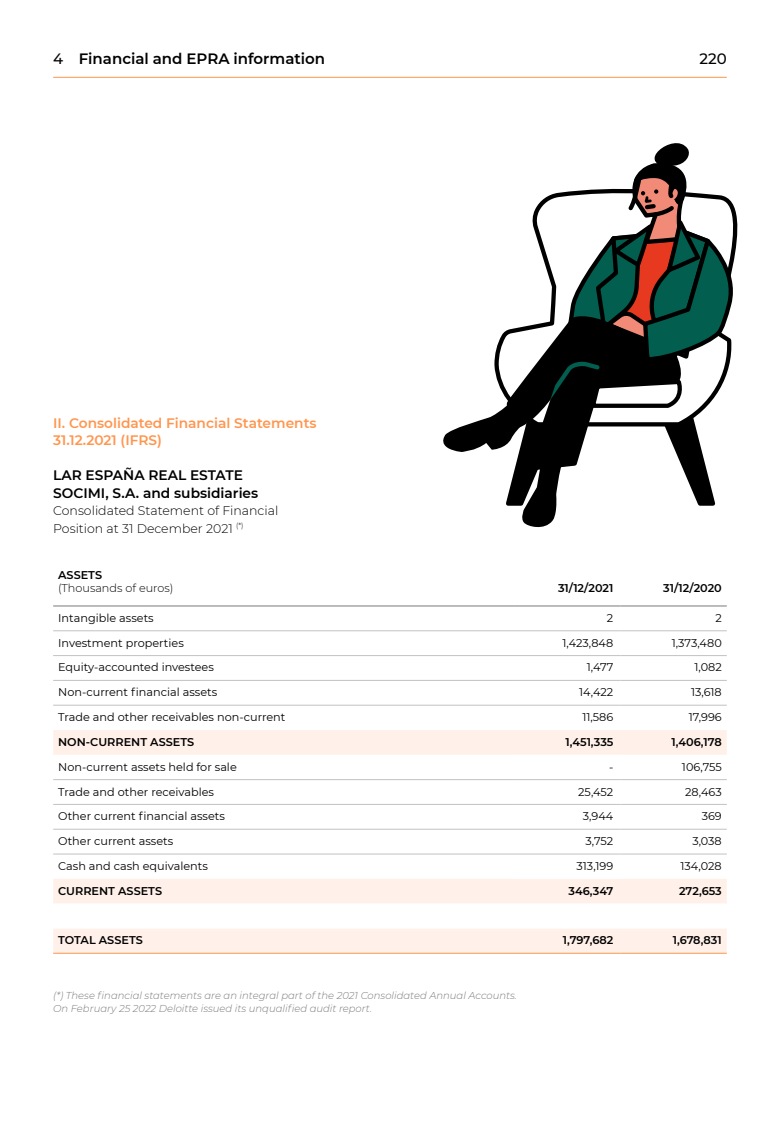
<style>
.page{position:relative;width:780px;height:1134px;background:#fff}
.page>*{position:absolute;margin:0;border:0;box-sizing:border-box;transform-origin:0 0}
.t1{font:600 15px "Montserrat";color:#000}
.t2{font:500 15px "Montserrat";color:#000}
._11_Semibold_C5{font:600 13.75px/17.5px "Montserrat";color:#ff964f}
.t3{font:600 13.75px/17.5px "Montserrat";color:#000}
.t4{font:300 12.5px/17.5px "Montserrat";color:#000}
.tabla_regular_9{font:11.25px "Montserrat";color:#000}
.Tabla_9_semibold{font:600 11.25px "Montserrat";color:#000}
.Tabla_9_semibold-2{font:300 11.25px/12.5px "Montserrat";color:#000}
.legales{font:italic 300 10px/13.8px "Montserrat";color:#7a7a7a}
.s1{font-weight:500}
.s2{font-weight:600}
</style>
<div class="page">
<hr style="left:53px;top:77px;width:673px;height:1px;background:#ff964f">
<svg style="left:443px;top:143px;width:294px;height:385px"></svg>
<div style="left:53px;top:730px;width:673px;height:223px;background:#fff1e9"></div>
<svg style="left:53px;top:755px;width:673px;height:173px"></svg>
<hr style="left:53px;top:606px;width:461px;height:1px;background:#7a7a7a">
<hr style="left:514px;top:606px;width:106px;height:1px;background:#7a7a7a">
<hr style="left:620px;top:606px;width:106px;height:1px;background:#7a7a7a">
<hr style="left:53px;top:953px;width:461px;height:1px;background:#ff964f">
<hr style="left:514px;top:953px;width:106px;height:1px;background:#ff964f">
<hr style="left:620px;top:953px;width:106px;height:1px;background:#ff964f">
<hr style="left:53px;top:630px;width:461px;height:1px;background:#c2c2c2">
<hr style="left:514px;top:630px;width:106px;height:1px;background:#c2c2c2">
<hr style="left:620px;top:630px;width:106px;height:1px;background:#c2c2c2">
<hr style="left:53px;top:655px;width:461px;height:1px;background:#c2c2c2">
<hr style="left:514px;top:655px;width:106px;height:1px;background:#c2c2c2">
<hr style="left:620px;top:655px;width:106px;height:1px;background:#c2c2c2">
<hr style="left:53px;top:680px;width:461px;height:1px;background:#c2c2c2">
<hr style="left:514px;top:680px;width:106px;height:1px;background:#c2c2c2">
<hr style="left:620px;top:680px;width:106px;height:1px;background:#c2c2c2">
<hr style="left:53px;top:705px;width:461px;height:1px;background:#c2c2c2">
<hr style="left:514px;top:705px;width:106px;height:1px;background:#c2c2c2">
<hr style="left:620px;top:705px;width:106px;height:1px;background:#c2c2c2">
<hr style="left:53px;top:779px;width:461px;height:1px;background:#c2c2c2">
<hr style="left:514px;top:779px;width:106px;height:1px;background:#c2c2c2">
<hr style="left:620px;top:779px;width:106px;height:1px;background:#c2c2c2">
<hr style="left:53px;top:804px;width:461px;height:1px;background:#c2c2c2">
<hr style="left:514px;top:804px;width:106px;height:1px;background:#c2c2c2">
<hr style="left:620px;top:804px;width:106px;height:1px;background:#c2c2c2">
<hr style="left:53px;top:829px;width:461px;height:1px;background:#c2c2c2">
<hr style="left:514px;top:829px;width:106px;height:1px;background:#c2c2c2">
<hr style="left:620px;top:829px;width:106px;height:1px;background:#c2c2c2">
<hr style="left:53px;top:854px;width:461px;height:1px;background:#c2c2c2">
<hr style="left:514px;top:854px;width:106px;height:1px;background:#c2c2c2">
<hr style="left:620px;top:854px;width:106px;height:1px;background:#c2c2c2">
<h1 class="t1" style="left:53px;top:48px;width:273px"><span class="s1">4</span> Financial and EPRA information</h1>
<h1 class="t2" style="left:699px;top:48px;width:29px">220</h1>
<p class="_11_Semibold_C5" style="left:53px;top:413px;width:265px">II. Consolidated Financial Statements<br>31.12.2021 (IFRS)</p>
<p class="t3" style="left:53px;top:466px;width:206px">LAR ESPAÑA REAL ESTATE<br>SOCIMI, S.A. and subsidiaries</p>
<p class="t4" style="left:53px;top:501px;width:227px">Consolidated Statement of Financial<br>Position at 31 December 2021 <sup>(*)</sup></p>
<p class="Tabla_9_semibold-2" style="left:58px;top:569px;width:117px"><span class="s2">ASSETS<br></span>(Thousands of euros)</p>
<p class="Tabla_9_semibold" style="left:558px;top:580px;width:57px">31/12/2021</p>
<p class="Tabla_9_semibold" style="left:663px;top:580px;width:60px">31/12/2020</p>
<p class="tabla_regular_9" style="left:58px;top:610px;width:97px">Intangible assets</p>
<p class="tabla_regular_9" style="left:607px;top:610px;width:8px">2</p>
<p class="tabla_regular_9" style="left:715px;top:610px;width:8px">2</p>
<p class="tabla_regular_9" style="left:58px;top:635px;width:127px">Investment properties</p>
<p class="tabla_regular_9" style="left:562px;top:635px;width:52px">1,423,848</p>
<p class="tabla_regular_9" style="left:671px;top:635px;width:52px">1,373,480</p>
<p class="tabla_regular_9" style="left:58px;top:660px;width:157px">Equity-accounted investees</p>
<p class="tabla_regular_9" style="left:587px;top:660px;width:28px">1,477</p>
<p class="tabla_regular_9" style="left:694px;top:660px;width:29px">1,082</p>
<p class="tabla_regular_9" style="left:58px;top:684px;width:160px">Non-current financial assets</p>
<p class="tabla_regular_9" style="left:579px;top:684px;width:36px">14,422</p>
<p class="tabla_regular_9" style="left:691px;top:684px;width:32px">13,618</p>
<p class="tabla_regular_9" style="left:58px;top:709px;width:229px">Trade and other receivables non-current</p>
<p class="tabla_regular_9" style="left:582px;top:709px;width:32px">11,586</p>
<p class="tabla_regular_9" style="left:688px;top:709px;width:35px">17,996</p>
<p class="Tabla_9_semibold" style="left:58px;top:734px;width:137px">NON-CURRENT ASSETS</p>
<p class="Tabla_9_semibold" style="left:565px;top:734px;width:49px">1,451,335</p>
<p class="Tabla_9_semibold" style="left:671px;top:734px;width:52px">1,406,178</p>
<p class="tabla_regular_9" style="left:58px;top:759px;width:180px">Non-current assets held for sale</p>
<p class="tabla_regular_9" style="left:609px;top:759px;width:6px">-</p>
<p class="tabla_regular_9" style="left:682px;top:759px;width:41px">106,755</p>
<p class="tabla_regular_9" style="left:58px;top:784px;width:157px">Trade and other receivables</p>
<p class="tabla_regular_9" style="left:578px;top:784px;width:37px">25,452</p>
<p class="tabla_regular_9" style="left:685px;top:784px;width:38px">28,463</p>
<p class="tabla_regular_9" style="left:58px;top:808px;width:168px">Other current financial assets</p>
<p class="tabla_regular_9" style="left:583px;top:808px;width:32px">3,944</p>
<p class="tabla_regular_9" style="left:701px;top:808px;width:22px">369</p>
<p class="tabla_regular_9" style="left:58px;top:833px;width:117px">Other current assets</p>
<p class="tabla_regular_9" style="left:585px;top:833px;width:29px">3,752</p>
<p class="tabla_regular_9" style="left:692px;top:833px;width:31px">3,038</p>
<p class="tabla_regular_9" style="left:58px;top:858px;width:151px">Cash and cash equivalents</p>
<p class="tabla_regular_9" style="left:576px;top:858px;width:38px">313,199</p>
<p class="tabla_regular_9" style="left:680px;top:858px;width:43px">134,028</p>
<p class="Tabla_9_semibold" style="left:58px;top:883px;width:105px">CURRENT ASSETS</p>
<p class="Tabla_9_semibold" style="left:568px;top:883px;width:46px">346,347</p>
<p class="Tabla_9_semibold" style="left:679px;top:883px;width:44px">272,653</p>
<p class="Tabla_9_semibold" style="left:58px;top:932px;width:86px">TOTAL ASSETS</p>
<p class="Tabla_9_semibold" style="left:562px;top:932px;width:52px">1,797,682</p>
<p class="Tabla_9_semibold" style="left:672px;top:932px;width:51px">1,678,831</p>
<p class="legales" style="left:53px;top:988px;width:465px">(*) These financial statements are an integral part of the 2021 Consolidated Annual Accounts.<br>On February 25 2022 Deloitte issued its unqualified audit report.</p>
</div>
